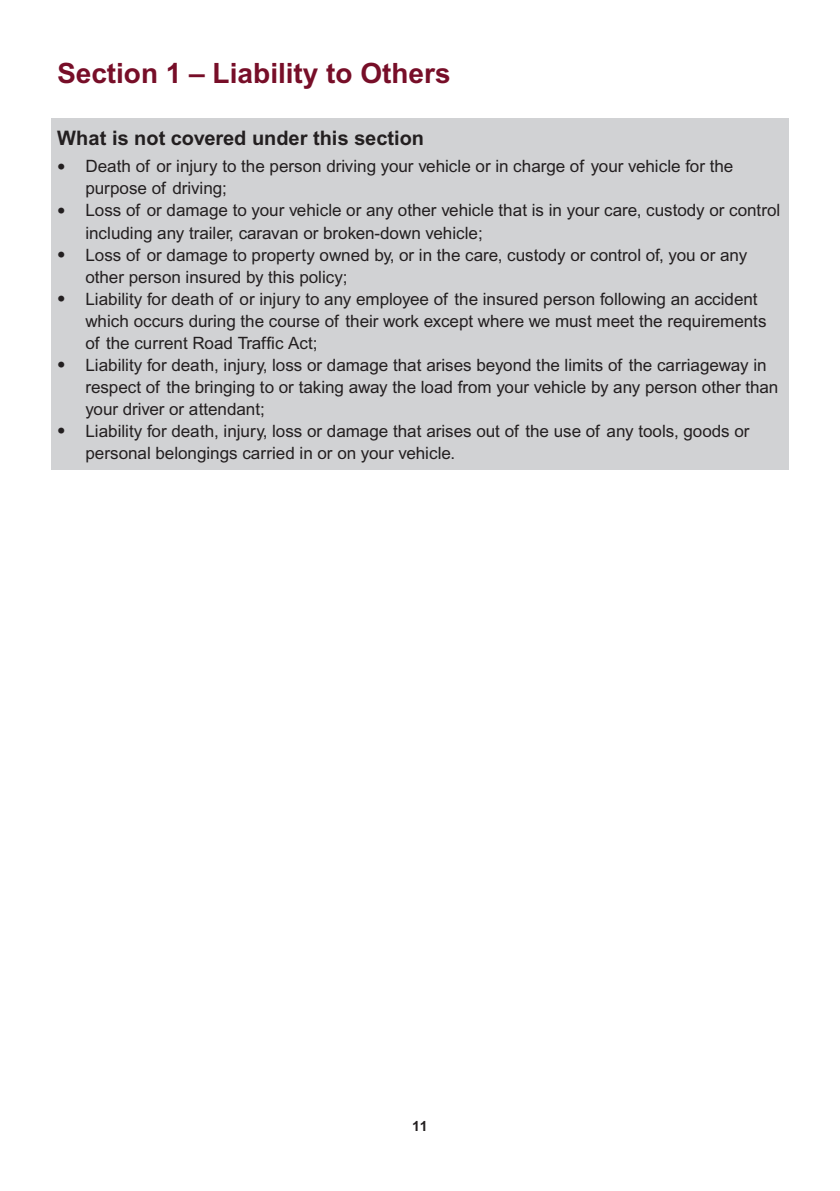
<style>
.page{position:relative;width:840px;height:1191px;background:#fff}
.page>*{position:absolute;margin:0;border:0;box-sizing:border-box;transform-origin:0 0}
.t1{font:700 28px "Arial";color:#770e28}
.t2{font:700 20px "Arial";color:#231f20}
.t3{font:17px/22px "Arial";color:#231f20}
.t4{font:700 14px "Arial";color:#231f20}
.s1{font-size:24px}
</style>
<div class="page">
<div style="left:51px;top:118px;width:737px;height:351px;background:#d1d2d4"></div>
<h1 class="t1" style="left:57px;top:63px;width:394px">Section 1 – Liability to Others</h1>
<p class="t2" style="left:57px;top:130px;width:368px">What is not covered under this section</p>
<p class="t3" style="left:85px;top:157px;width:649px;text-indent:-28px"><span class="s1">•</span> Death of or injury to the person driving your vehicle or in charge of your vehicle for the purpose of driving;</p>
<p class="t3" style="left:85px;top:201px;width:696px;text-indent:-28px"><span class="s1">•</span> Loss of or damage to your vehicle or any other vehicle that is in your care, custody or control including any trailer, caravan or broken-down vehicle;</p>
<p class="t3" style="left:85px;top:245px;width:663px;text-indent:-28px"><span class="s1">•</span> Loss of or damage to property owned by, or in the care, custody or control of, you or any other person insured by this policy;</p>
<p class="t3" style="left:85px;top:289px;width:682px;text-indent:-28px"><span class="s1">•</span> Liability for death of or injury to any employee of the insured person following an accident which occurs during the course of their work except where we must meet the requirements of the current Road Traffic Act;</p>
<p class="t3" style="left:85px;top:355px;width:694px;text-indent:-28px"><span class="s1">•</span> Liability for death, injury, loss or damage that arises beyond the limits of the carriageway in respect of the bringing to or taking away the load from your vehicle by any person other than your driver or attendant;</p>
<p class="t3" style="left:85px;top:421px;width:665px;text-indent:-28px"><span class="s1">•</span> Liability for death, injury, loss or damage that arises out of the use of any tools, goods or personal belongings carried in or on your vehicle.</p>
<p class="t4" style="left:412px;top:1121px;width:17px">11</p>
</div>
